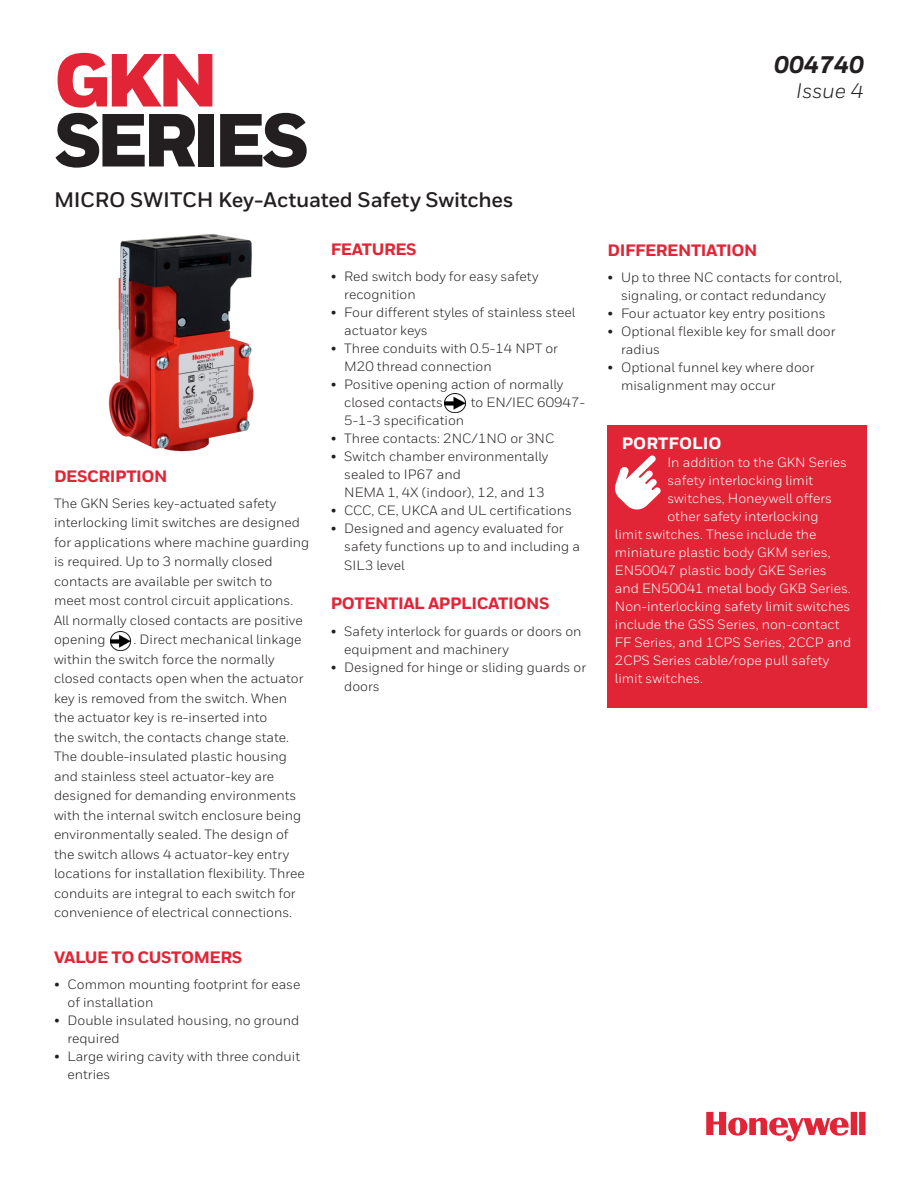
<style>
.page{position:relative;width:918px;height:1188px;background:#fff}
.page>*{position:absolute;margin:0;border:0;box-sizing:border-box;transform-origin:0 0}
._01_Cover__Heading_A{font:900 75px/60px "Honeywell Sans";letter-spacing:-.07em;color:#231f20}
.t1{font:italic 800 24px "Honeywell Sans";color:#231f20}
._02_Cover__Subtitle{font:700 21px "Honeywell Sans";letter-spacing:-.01em;color:#231f20}
.t2{font:italic 21px "Honeywell Sans";letter-spacing:-.005em;color:#231f20}
.t3{font:800 16.5px "Honeywell Sans";letter-spacing:-.025em;color:#e22536}
.t4{font:800 16.5px "Honeywell Sans";color:#fff}
.text_bullets_-_first{font:13.5px/19.5px "Honeywell Sans";color:#231f20}
.text_bullets_-_first-2{font:13.5px "Honeywell Sans";color:#fff}
.s1{color:#e22536}
</style>
<div class="page">
<svg style="left:706px;top:1112px;width:160px;height:30px"></svg>
<div style="left:608px;top:425px;width:259px;height:283px;background:#e22536"></div>
<svg style="left:615px;top:455px;width:46px;height:54px"></svg>
<img style="left:108px;top:234px;width:146px;height:218px">
<img style="left:110px;top:631px;width:21px;height:20px">
<img style="left:445px;top:393px;width:21px;height:20px">
<p class="_01_Cover__Heading_A" style="left:54px;top:54px;width:257px"><span class="s1">GKN<br></span>SERIES</p>
<p class="_02_Cover__Subtitle" style="left:54px;top:187px;width:461px">MICRO SWITCH Key-Actuated Safety Switches</p>
<p class="t3" style="left:54px;top:466px;width:115px">DESCRIPTION</p>
<p class="text_bullets_-_first" style="left:54px;top:494px;width:257px">The GKN Series key-actuated safety interlocking limit switches are designed for applications where machine guarding is required. Up to 3 normally closed contacts are available per switch to<br>meet most control circuit applications.<br>All normally closed contacts are positive opening</p>
<p class="text_bullets_-_first" style="left:54px;top:630px;width:252px;text-indent:80px">. Direct mechanical linkage within the switch force the normally closed contacts open when the actuator key is removed from the switch. When the actuator key is re-inserted into<br>the switch, the contacts change state.<br>The double-insulated plastic housing and stainless steel actuator-key are designed for demanding environments with the internal switch enclosure being environmentally sealed. The design of the switch allows 4 actuator-key entry locations for installation flexibility. Three conduits are integral to each switch for convenience of electrical connections.</p>
<p class="t3" style="left:54px;top:947px;width:190px">VALUE TO CUSTOMERS</p>
<p class="text_bullets_-_first" style="left:68px;top:976px;width:234px;line-height:18px;text-indent:-14px">• Common mounting footprint for ease of installation</p>
<p class="text_bullets_-_first" style="left:68px;top:1012px;width:233px;line-height:18px;text-indent:-14px">• Double insulated housing, no ground required</p>
<p class="text_bullets_-_first" style="left:68px;top:1048px;width:234px;line-height:18px;text-indent:-14px">• Large wiring cavity with three conduit entries</p>
<p class="t3" style="left:331px;top:239px;width:88px">FEATURES</p>
<p class="text_bullets_-_first" style="left:344px;top:267px;width:196px;line-height:18px;text-indent:-14px">• Red switch body for easy safety recognition</p>
<p class="text_bullets_-_first" style="left:344px;top:303px;width:233px;line-height:18px;text-indent:-14px">• Four different styles of stainless steel actuator keys</p>
<p class="text_bullets_-_first" style="left:344px;top:339px;width:215px;line-height:18px;text-indent:-14px">• Three conduits with 0.5-14 NPT or<br>M20 thread connection</p>
<p class="text_bullets_-_first" style="left:344px;top:375px;width:221px;line-height:18px;text-indent:-14px">• Positive opening action of normally closed contacts</p>
<p class="text_bullets_-_first" style="left:471px;top:392px;width:116px">to EN/IEC 60947-</p>
<p class="text_bullets_-_first" style="left:344px;top:410px;width:122px">5-1-3 specification</p>
<p class="text_bullets_-_first" style="left:331px;top:428px;width:225px">• Three contacts: 2NC/1NO or 3NC</p>
<p class="text_bullets_-_first" style="left:344px;top:447px;width:206px;line-height:18px;text-indent:-14px">• Switch chamber environmentally sealed to IP67 and<br>NEMA 1, 4X (indoor), 12, and 13</p>
<p class="text_bullets_-_first" style="left:331px;top:500px;width:243px">• CCC, CE, UKCA and UL certifications</p>
<p class="text_bullets_-_first" style="left:344px;top:519px;width:237px;line-height:18px;text-indent:-14px">• Designed and agency evaluated for safety functions up to and including a</p>
<p class="text_bullets_-_first" style="left:344px;top:556px;width:62px">SIL3 level</p>
<p class="t3" style="left:331px;top:593px;width:220px">POTENTIAL APPLICATIONS</p>
<p class="text_bullets_-_first" style="left:344px;top:622px;width:239px;line-height:18px;text-indent:-14px">• Safety interlock for guards or doors on equipment and machinery</p>
<p class="text_bullets_-_first" style="left:344px;top:657px;width:243px;text-indent:-14px">• Designed for hinge or sliding guards or doors</p>
<p class="t1" style="left:774px;top:50px;width:91px">004740</p>
<p class="t2" style="left:796px;top:78px;width:69px">Issue 4</p>
<p class="t3" style="left:608px;top:240px;width:152px">DIFFERENTIATION</p>
<p class="text_bullets_-_first" style="left:608px;top:268px;width:236px;line-height:18px;text-align:center">• Up to three NC contacts for control, signaling, or contact redundancy</p>
<p class="text_bullets_-_first" style="left:608px;top:304px;width:220px">• Four actuator key entry positions</p>
<p class="text_bullets_-_first" style="left:621px;top:322px;width:216px;line-height:18px;text-indent:-14px">• Optional flexible key for small door radius</p>
<p class="text_bullets_-_first" style="left:621px;top:358px;width:195px;line-height:18px;text-indent:-14px">• Optional funnel key where door misalignment may occur</p>
<p class="t4" style="left:622px;top:433px;width:101px">PORTFOLIO</p>
<p class="text_bullets_-_first-2" style="left:667px;top:454px;width:181px">In addition to the GKN Series</p>
<p class="text_bullets_-_first-2" style="left:667px;top:472px;width:147px">safety interlocking limit</p>
<p class="text_bullets_-_first-2" style="left:667px;top:490px;width:166px">switches, Honeywell offers</p>
<p class="text_bullets_-_first-2" style="left:667px;top:508px;width:153px">other safety interlocking</p>
<p class="text_bullets_-_first-2" style="left:615px;top:526px;width:203px">limit switches. These include the</p>
<p class="text_bullets_-_first-2" style="left:615px;top:544px;width:217px">miniature plastic body GKM series,</p>
<p class="text_bullets_-_first-2" style="left:615px;top:562px;width:213px">EN50047 plastic body GKE Series</p>
<p class="text_bullets_-_first-2" style="left:615px;top:580px;width:237px">and EN50041 metal body GKB Series.</p>
<p class="text_bullets_-_first-2" style="left:615px;top:598px;width:237px">Non-interlocking safety limit switches</p>
<p class="text_bullets_-_first-2" style="left:615px;top:616px;width:226px">include the GSS Series, non-contact</p>
<p class="text_bullets_-_first-2" style="left:615px;top:634px;width:238px">FF Series, and 1CPS Series, 2CCP and</p>
<p class="text_bullets_-_first-2" style="left:615px;top:652px;width:216px">2CPS Series cable/rope pull safety</p>
<p class="text_bullets_-_first-2" style="left:615px;top:670px;width:90px">limit switches.</p>
</div>
